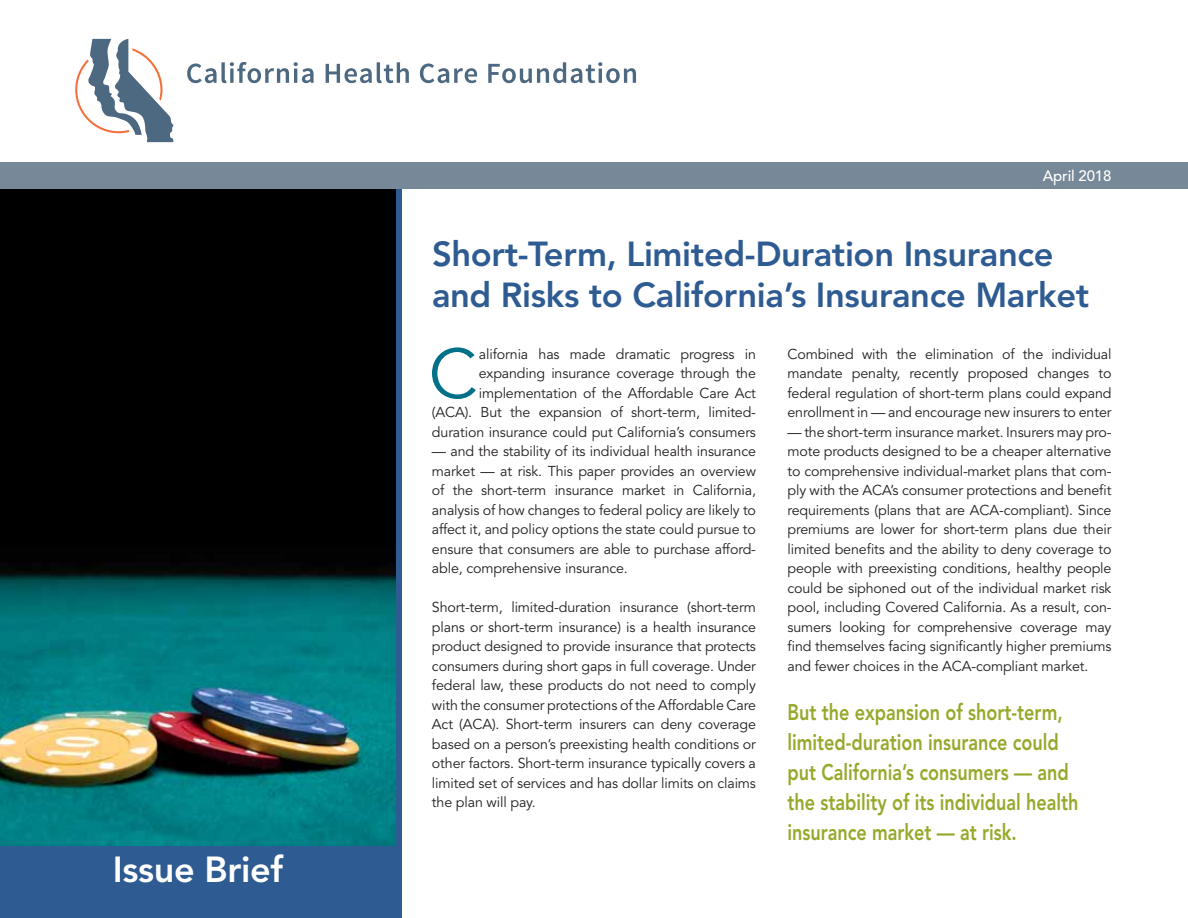
<style>
.page{position:relative;width:1188px;height:918px;background:#fff}
.page>*{position:absolute;margin:0;border:0;box-sizing:border-box;transform-origin:0 0}
.t1{font:69.3px "Avenir LT Std";color:#007188}
.t2{font:800 36px "Avenir LT Std";letter-spacing:-.01em;color:#fff}
.t3{font:800 34.5px/40.5px "Avenir LT Std";letter-spacing:-.01em;color:#2e5b92}
.t4{font:800 22.5px/30px "Avenir LT Std";color:#98a82b;scale:.8 1}
.t5{font:500 15px "Avenir LT Std";letter-spacing:-.01em;color:#fff}
.t6{font:14.25px/19.5px "Avenir LT Std";letter-spacing:-.01em;color:#231f20;text-align:justify}
</style>
<div class="page">
<div style="left:0;top:189px;width:402px;height:729px;background:#2e5b92"></div>
<svg style="left:75px;top:39px;width:98px;height:103px"></svg>
<svg style="left:187px;top:62px;width:127px;height:21px"></svg>
<svg style="left:326px;top:62px;width:83px;height:21px"></svg>
<svg style="left:420px;top:64px;width:57px;height:19px"></svg>
<svg style="left:488px;top:62px;width:148px;height:21px"></svg>
<img style="left:0;top:189px;width:396px;height:657px">
<div style="left:0;top:162px;width:1188px;height:27px;background:#778898"></div>
<h2 class="t2" style="left:113px;top:848px;width:172px">Issue Brief</h2>
<p class="t5" style="left:1043px;top:167px;width:70px">April 2018</p>
<h3 class="t3" style="left:432px;top:234px;width:659px">Short-Term, Limited-Duration Insurance and Risks to California’s Insurance Market</h3>
<h1 class="t1" style="left:429px;top:334px;width:50px">C</h1>
<p class="t6" style="left:432px;top:345px;width:326px;text-align:right">alifornia has made dramatic progress in expanding insurance coverage through the implementation of the Affordable Care Act<br>(ACA). But the expansion of short-term, limited&shy;duration insurance could put California’s consumers</p>
<p class="t6" style="left:432px;top:442px;width:326px">— and the stability of its individual health insurance market — at risk. This paper provides an overview of the short-term insurance market in California, analysis of how changes to federal policy are likely to affect it, and policy options the state could pursue to ensure that consumers are able to purchase afford&shy;able, comprehensive insurance.</p>
<p class="t6" style="left:432px;top:598px;width:326px">Short-term, limited-duration insurance (short-term plans or short-term insurance) is a health insurance product designed to provide insurance that protects consumers during short gaps in full coverage. Under federal law, these products do not need to comply with the consumer protections of the Affordable Care Act (ACA). Short-term insurers can deny coverage based on a person’s preexisting health conditions or other factors. Short-term insurance typically covers a limited set of services and has dollar limits on claims the plan will pay.</p>
<p class="t6" style="left:787px;top:344px;width:326px">Combined with the elimination of the individual mandate penalty, recently proposed changes to federal regulation of short-term plans could expand enrollment in — and encourage new insurers to enter</p>
<p class="t6" style="left:787px;top:422px;width:326px">— the short-term insurance market. Insurers may pro&shy;mote products designed to be a cheaper alternative to comprehensive individual-market plans that com&shy;ply with the ACA’s consumer protections and benefit requirements (plans that are ACA-compliant). Since premiums are lower for short-term plans due their limited benefits and the ability to deny coverage to people with preexisting conditions, healthy people could be siphoned out of the individual market risk pool, including Covered California. As a result, con&shy;sumers looking for comprehensive coverage may find themselves facing significantly higher premiums and fewer choices in the ACA-compliant market.</p>
<h3 class="t4" style="left:788px;top:698px;width:365px">But the expansion of short-term, limited-duration insurance could put California’s consumers — and the stability of its individual health insurance market — at risk.</h3>
</div>
